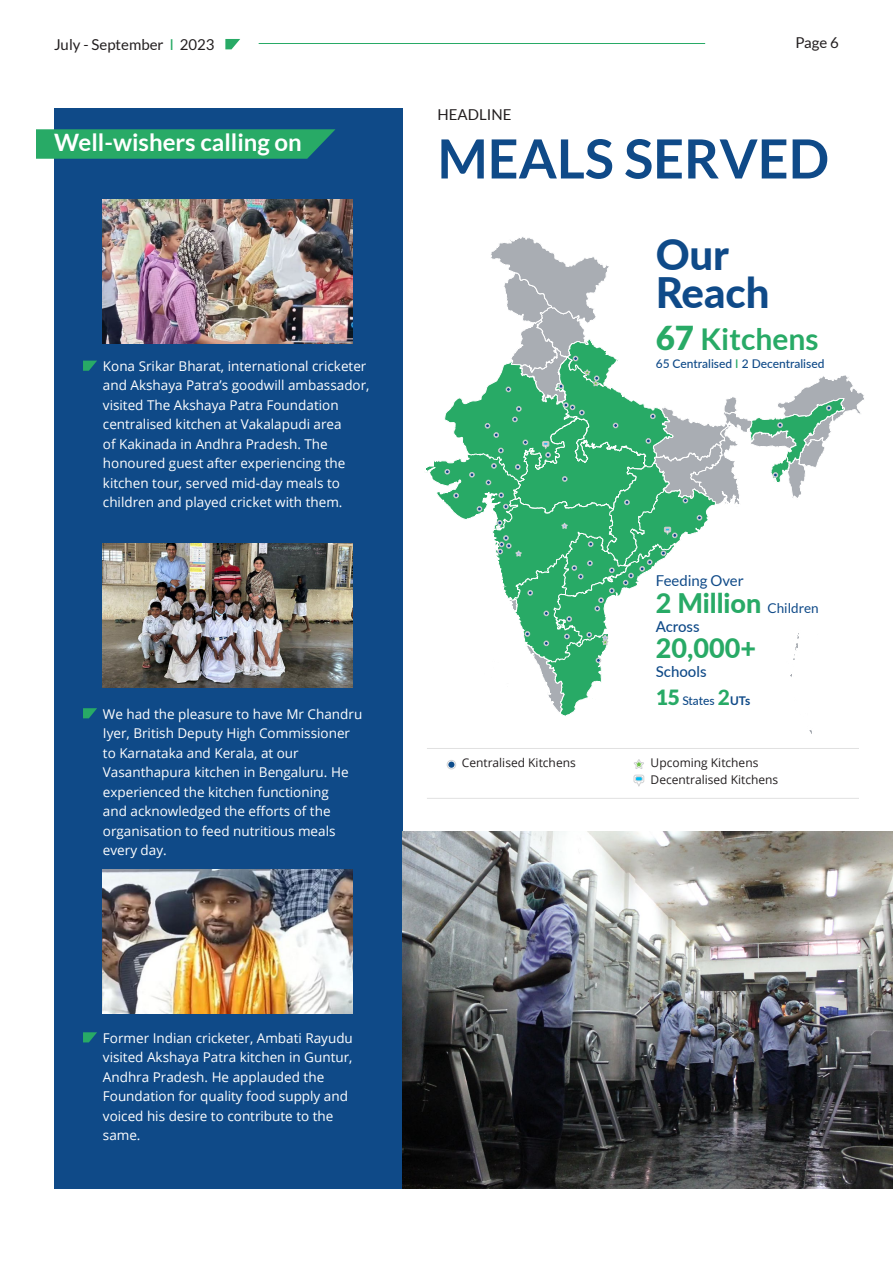
<style>
.page{position:relative;width:893px;height:1263px;background:#fff}
.page>*{position:absolute;margin:0;border:0;box-sizing:border-box;transform-origin:0 0}
.Title_2{font:700 54px "Lato";color:#0f4a88}
.Title_2-2{font:800 42px "Lato";color:#0f4a88}
.Title_2-3{font:700 30px "Lato";color:#28aa66}
.Title_2-4{font:800 27px "Lato";color:#28aa66}
.Sub_title_white{font:700 24px "Lato";color:#fff}
.Headline_text{font:15px "Lato";color:#231f20}
.Title_2-5{font:500 15px "Lato";color:#0f4a88}
.Title_2-6{font:15px "Lato";color:#0f4a88}
.Body{font:13.5px/19.5px "Open Sans";color:#fff}
.Body-2{font:12px "Open Sans";color:#231f20}
.Title_2-7{font:500 12px "Lato";color:#0f4a88}
.s1{color:#28aa66}
.s2{font-weight:900;font-size:33px}
.s3{font-weight:400;font-size:13.5px;color:#0f4a88}
.s4{font-weight:900;font-size:21px;color:#28aa66}
.s5{font-weight:800;font-size:21px;color:#28aa66}
.s6{font-weight:700}
</style>
<div class="page">
<div style="left:54px;top:108px;width:348px;height:1080px;background:#0f4a88"></div>
<hr style="left:427px;top:748px;width:432px;height:1px;background:#e1e1e1">
<hr style="left:427px;top:798px;width:432px;height:1px;background:#e1e1e1">
<img style="left:103px;top:200px;width:249px;height:144px">
<img style="left:103px;top:543px;width:249px;height:144px">
<img style="left:103px;top:869px;width:250px;height:144px">
<img style="left:402px;top:831px;width:491px;height:357px">
<svg style="left:634px;top:759px;width:10px;height:10px"></svg>
<div style="left:447px;top:760px;width:9px;height:9px;border:1px solid #d1d2d4;border-radius:50%"></div>
<div style="left:448px;top:761px;width:6px;height:7px;background:#0d4b8a;border-radius:50%"></div>
<svg style="left:634px;top:775px;width:10px;height:11px"></svg>
<svg style="left:36px;top:129px;width:299px;height:30px;background:#26a468"></svg>
<svg style="left:83px;top:361px;width:14px;height:10px"></svg>
<svg style="left:83px;top:708px;width:14px;height:10px"></svg>
<svg style="left:83px;top:1032px;width:14px;height:10px"></svg>
<svg style="left:425px;top:237px;width:439px;height:497px"></svg>
<hr style="left:259px;top:43px;width:446px;height:1px;background:#28aa66">
<svg style="left:225px;top:39px;width:15px;height:10px"></svg>
<p class="Headline_text" style="left:54px;top:36px;width:162px">July - September <span class="s1">I</span> 2023</p>
<p class="Headline_text" style="left:795px;top:34px;width:45px">Page 6</p>
<p class="Sub_title_white" style="left:54px;top:129px;width:249px">Well-wishers calling on</p>
<p class="Body" style="left:103px;top:356px;width:268px">Kona Srikar Bharat, international cricketer and Akshaya Patra’s goodwill ambassador, visited The Akshaya Patra Foundation centralised kitchen at Vakalapudi area<br>of Kakinada in Andhra Pradesh. The honoured guest after experiencing the kitchen tour, served mid-day meals to children and played cricket with them.</p>
<p class="Body" style="left:103px;top:703px;width:261px">We had the pleasure to have Mr Chandru Iyer, British Deputy High Commissioner to Karnataka and Kerala, at our Vasanthapura kitchen in Bengaluru. He experienced the kitchen functioning<br>and acknowledged the efforts of the organisation to feed nutritious meals every day.</p>
<p class="Body" style="left:103px;top:1027px;width:252px">Former Indian cricketer, Ambati Rayudu visited Akshaya Patra kitchen in Guntur,<br>Andhra Pradesh. He applauded the<br>Foundation for quality food supply and voiced his desire to contribute to the same.</p>
<p class="Headline_text" style="left:437px;top:106px;width:75px">HEADLINE</p>
<p class="Title_2" style="left:437px;top:128px;width:393px">MEALS SERVED</p>
<p class="Title_2-2" style="left:656px;top:224px;width:75px">Our</p>
<p class="Title_2-2" style="left:656px;top:262px;width:116px">Reach</p>
<p class="Title_2-3" style="left:656px;top:322px;width:164px"><span class="s2">67</span> Kitchens</p>
<p class="Title_2-7" style="left:656px;top:355px;width:170px">65 Centralised <span class="s1">I</span> 2 Decentralised</p>
<p class="Title_2-6" style="left:656px;top:572px;width:90px">Feeding Over</p>
<p class="Title_2-4" style="left:656px;top:583px;width:165px">2 Million <span class="s3">Children</span></p>
<p class="Title_2-5" style="left:656px;top:615px;width:45px">Across</p>
<p class="Title_2-4" style="left:656px;top:628px;width:102px">20,000+</p>
<p class="Title_2-5" style="left:656px;top:660px;width:52px">Schools</p>
<p class="Title_2-7" style="left:656px;top:692px;width:96px"><span class="s4">15</span> States <span class="s5">2</span><span class="s6">UTs</span></p>
<p class="Body-2" style="left:462px;top:755px;width:116px">Centralised Kitchens</p>
<p class="Body-2" style="left:651px;top:755px;width:109px">Upcoming Kitchens</p>
<p class="Body-2" style="left:651px;top:771px;width:129px">Decentralised Kitchens</p>
</div>
